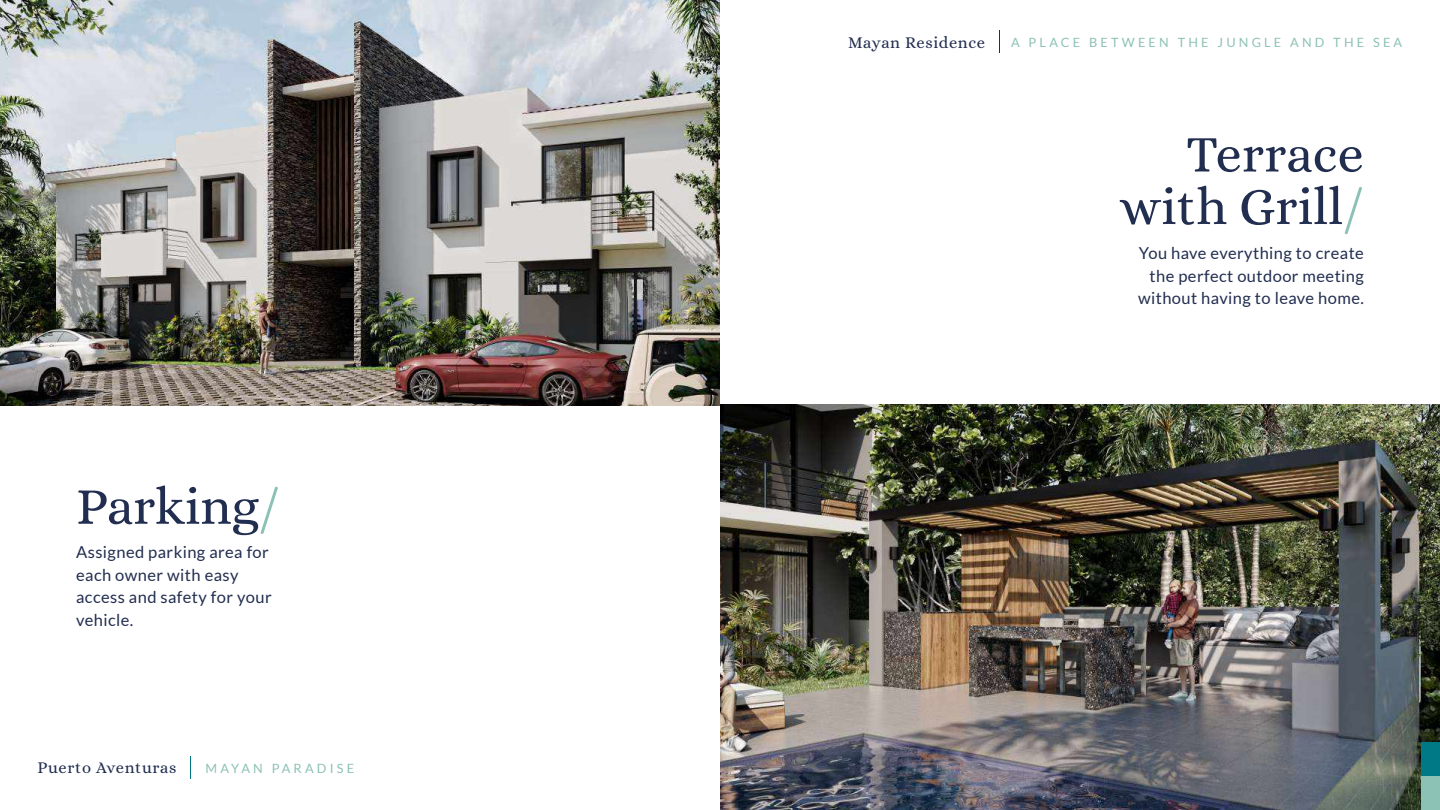
<style>
.page{position:relative;width:1440px;height:810px;background:#fff}
.page>*{position:absolute;margin:0;border:0;box-sizing:border-box;transform-origin:0 0}
.t1{font:52.5px/52.5px "Alice";color:#222e50;text-align:right}
.t2{font:16.5px/22.5px "Lato";letter-spacing:.025em;color:#222e50}
.t3{font:16.5px "Alice";letter-spacing:.04em;color:#222e50}
.t4{font:12.75px "Lato";letter-spacing:.25em;color:#8cc1b5}
.s1{color:#8cc1b5}
</style>
<div class="page">
<img style="left:0;top:0;width:720px;height:405px">
<img style="left:720px;top:405px;width:720px;height:405px">
<svg style="left:190px;top:757px;width:1px;height:22px"></svg>
<svg style="left:999px;top:31px;width:1px;height:22px"></svg>
<div style="left:1421px;top:742px;width:19px;height:34px;background:#007986"></div>
<div style="left:1421px;top:776px;width:19px;height:34px;background:#8cc1b5"></div>
<h1 class="t1" style="left:76px;top:480px;width:205px">Parking<span class="s1">/</span></h1>
<p class="t2" style="left:76px;top:541px;width:197px">Assigned parking area for each owner with easy access and safety for your vehicle.</p>
<p class="t3" style="left:38px;top:758px;width:140px">Puerto Aventuras</p>
<p class="t4" style="left:205px;top:760px;width:150px">MAYAN PARADISE</p>
<p class="t3" style="left:848px;top:33px;width:138px">Mayan Residence</p>
<p class="t4" style="left:1011px;top:34px;width:393px">A PLACE BETWEEN THE JUNGLE AND THE SEA</p>
<h1 class="t1" style="left:1119px;top:127px;width:246px">Terrace with Grill<span class="s1">/</span></h1>
<p class="t2" style="left:1138px;top:242px;width:227px;text-align:right">You have everything to create the perfect outdoor meeting without having to leave home.</p>
</div>
